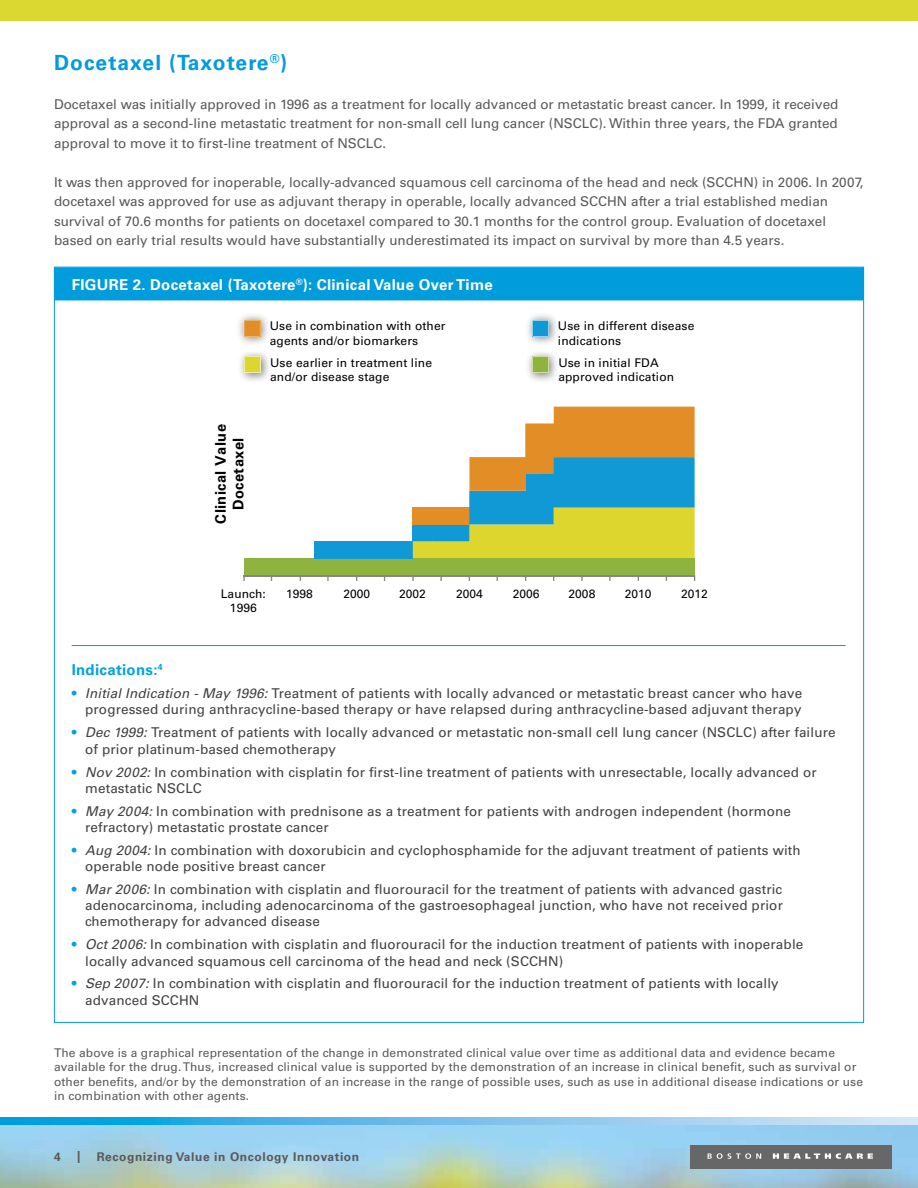
<style>
.page{position:relative;width:918px;height:1188px;background:#fff}
.page>*{position:absolute;margin:0;border:0;box-sizing:border-box;transform-origin:0 0}
.t1{font:700 21px "Univers";letter-spacing:.05em;color:#009cdc}
.t2{font:700 15px "Univers";letter-spacing:.02em;color:#fff}
.t3{font:700 15px "Univers";letter-spacing:.02em;color:#00a3df}
.t4{font:700 14.7px/17.7px "Univers";letter-spacing:.025em;color:#000;text-align:center}
.t5{font:13.5px/16.2px "Univers";letter-spacing:.01em;color:#414042}
.t6{font:13.5px/19.5px "Univers";color:#58595b;text-align:justify}
.t7{font:12px/14.4px "Univers";letter-spacing:.01em;color:#58595b}
.t8{font:12px/14.4px "Univers";letter-spacing:.01em;color:#000}
.t9{font:700 12px "Univers";letter-spacing:.05em;color:#58595b}
.s1{color:#00a3df}
.s2{font-style:italic}
</style>
<div class="page">
<svg style="left:0;top:1118px;width:918px;height:7px"></svg>
<img style="left:0;top:1125px;width:918px;height:63px">
<div style="left:0;top:0;width:918px;height:21px;background:#dcd832"></div>
<div style="left:690px;top:1145px;width:201px;height:23px;background:#676767"></div>
<svg style="left:708px;top:1153px;width:53px;height:6px"></svg>
<svg style="left:773px;top:1153px;width:100px;height:6px"></svg>
<div style="left:55px;top:268px;width:808px;height:32px;background:#009cdc"></div>
<hr style="left:243px;top:575px;width:452px;height:1px;background:#868686">
<img style="left:239px;top:315px;width:29px;height:29px">
<svg style="left:244px;top:320px;width:16px;height:16px"></svg>
<img style="left:528px;top:315px;width:29px;height:29px">
<svg style="left:533px;top:320px;width:16px;height:16px"></svg>
<img style="left:240px;top:352px;width:29px;height:29px">
<svg style="left:244px;top:356px;width:17px;height:17px"></svg>
<img style="left:528px;top:352px;width:29px;height:29px">
<svg style="left:533px;top:356px;width:16px;height:17px"></svg>
<div style="left:244px;top:558px;width:451px;height:17px;background:#8eb33e"></div>
<div style="left:315px;top:541px;width:98px;height:17px;background:#1199d6"></div>
<svg style="left:413px;top:407px;width:282px;height:151px"></svg>
<hr style="left:72px;top:645px;width:774px;height:1px;background:#009cdc">
<h1 class="t1" style="left:54px;top:50px;width:235px">Docetaxel (Taxotere<sup>®</sup>)</h1>
<p class="t6" style="left:54px;top:94px;width:786px">Docetaxel was initially approved in 1996 as a treatment for locally advanced or metastatic breast cancer. In 1999, it received approval as a second-line metastatic treatment for non-small cell lung cancer (NSCLC). Within three years, the FDA granted approval to move it to first-line treatment of NSCLC.</p>
<p class="t6" style="left:54px;top:172px;width:811px;text-align:left">It was then approved for inoperable, locally-advanced squamous cell carcinoma of the head and neck (SCCHN) in 2006. In 2007, docetaxel was approved for use as adjuvant therapy in operable, locally advanced SCCHN after a trial established median survival of 70.6 months for patients on docetaxel compared to 30.1 months for the control group. Evaluation of docetaxel based on early trial results would have substantially underestimated its impact on survival by more than 4.5 years.</p>
<p class="t2" style="left:72px;top:275px;width:423px">FIGURE 2. Docetaxel (Taxotere<sup>®</sup>): Clinical Value Over Time</p>
<p class="t4" style="left:212px;top:524px;width:101px;rotate:-90deg">Clinical Value<br>Docetaxel</p>
<p class="t8" style="left:270px;top:319px;width:177px">Use in combination with other agents and/or biomarkers</p>
<p class="t8" style="left:558px;top:319px;width:138px">Use in different disease indications</p>
<p class="t8" style="left:270px;top:355px;width:163px">Use earlier in treatment line and/or disease stage</p>
<p class="t8" style="left:558px;top:355px;width:117px">Use in initial FDA approved indication</p>
<p class="t8" style="left:221px;top:588px;width:46px;line-height:13.4px;text-align:center">Launch:<br>1996</p>
<p class="t8" style="left:286px;top:587px;width:28px">1998</p>
<p class="t8" style="left:343px;top:587px;width:28px">2000</p>
<p class="t8" style="left:399px;top:587px;width:28px">2002</p>
<p class="t8" style="left:456px;top:587px;width:28px">2004</p>
<p class="t8" style="left:513px;top:587px;width:28px">2006</p>
<p class="t8" style="left:569px;top:587px;width:28px">2008</p>
<p class="t8" style="left:625px;top:587px;width:28px">2010</p>
<p class="t8" style="left:681px;top:587px;width:28px">2012</p>
<p class="t3" style="left:72px;top:660px;width:92px">Indications:<sup>4</sup></p>
<p class="t5" style="left:72px;top:685px;width:732px;text-align:right"><span class="s1">•</span> <span class="s2">Initial Indication - May 1996:</span> Treatment of patients with locally advanced or metastatic breast cancer who have progressed during anthracycline-based therapy or have relapsed during anthracycline-based adjuvant therapy</p>
<p class="t5" style="left:85px;top:725px;width:752px;text-indent:-14px"><span class="s1">•</span> <span class="s2">Dec 1999:</span> Treatment of patients with locally advanced or metastatic non-small cell lung cancer (NSCLC) after failure of prior platinum-based chemotherapy</p>
<p class="t5" style="left:85px;top:764px;width:733px;text-indent:-14px"><span class="s1">•</span> <span class="s2">Nov 2002:</span> In combination with cisplatin for first-line treatment of patients with unresectable, locally advanced or metastatic NSCLC</p>
<p class="t5" style="left:85px;top:803px;width:707px;text-indent:-14px"><span class="s1">•</span> <span class="s2">May 2004:</span> In combination with prednisone as a treatment for patients with androgen independent (hormone refractory) metastatic prostate cancer</p>
<p class="t5" style="left:85px;top:842px;width:717px;text-indent:-14px"><span class="s1">•</span> <span class="s2">Aug 2004:</span> In combination with doxorubicin and cyclophosphamide for the adjuvant treatment of patients with operable node positive breast cancer</p>
<p class="t5" style="left:85px;top:881px;width:699px;text-align:justify;text-indent:-14px"><span class="s1">•</span> <span class="s2">Mar 2006:</span> In combination with cisplatin and fluorouracil for the treatment of patients with advanced gastric adenocarcinoma, including adenocarcinoma of the gastroesophageal junction, who have not received prior chemotherapy for advanced disease</p>
<p class="t5" style="left:85px;top:937px;width:720px;text-indent:-14px"><span class="s1">•</span> <span class="s2">Oct 2006:</span> In combination with cisplatin and fluorouracil for the induction treatment of patients with inoperable locally advanced squamous cell carcinoma of the head and neck (SCCHN)</p>
<p class="t5" style="left:85px;top:976px;width:695px;text-indent:-14px"><span class="s1">•</span> <span class="s2">Sep 2007:</span> In combination with cisplatin and fluorouracil for the induction treatment of patients with locally advanced SCCHN</p>
<p class="t7" style="left:54px;top:1046px;width:811px">The above is a graphical representation of the change in demonstrated clinical value over time as additional data and evidence became available for the drug. Thus, increased clinical value is supported by the demonstration of an increase in clinical benefit, such as survival or other benefits, and/or by the demonstration of an increase in the range of possible uses, such as use in additional disease indications or use in combination with other agents.</p>
<p class="t9" style="left:54px;top:1150px;width:8px">4</p>
<p class="t9" style="left:77px;top:1148px;width:5px">|</p>
<p class="t9" style="left:97px;top:1150px;width:264px">Recognizing Value in Oncology Innovation</p>
</div>
